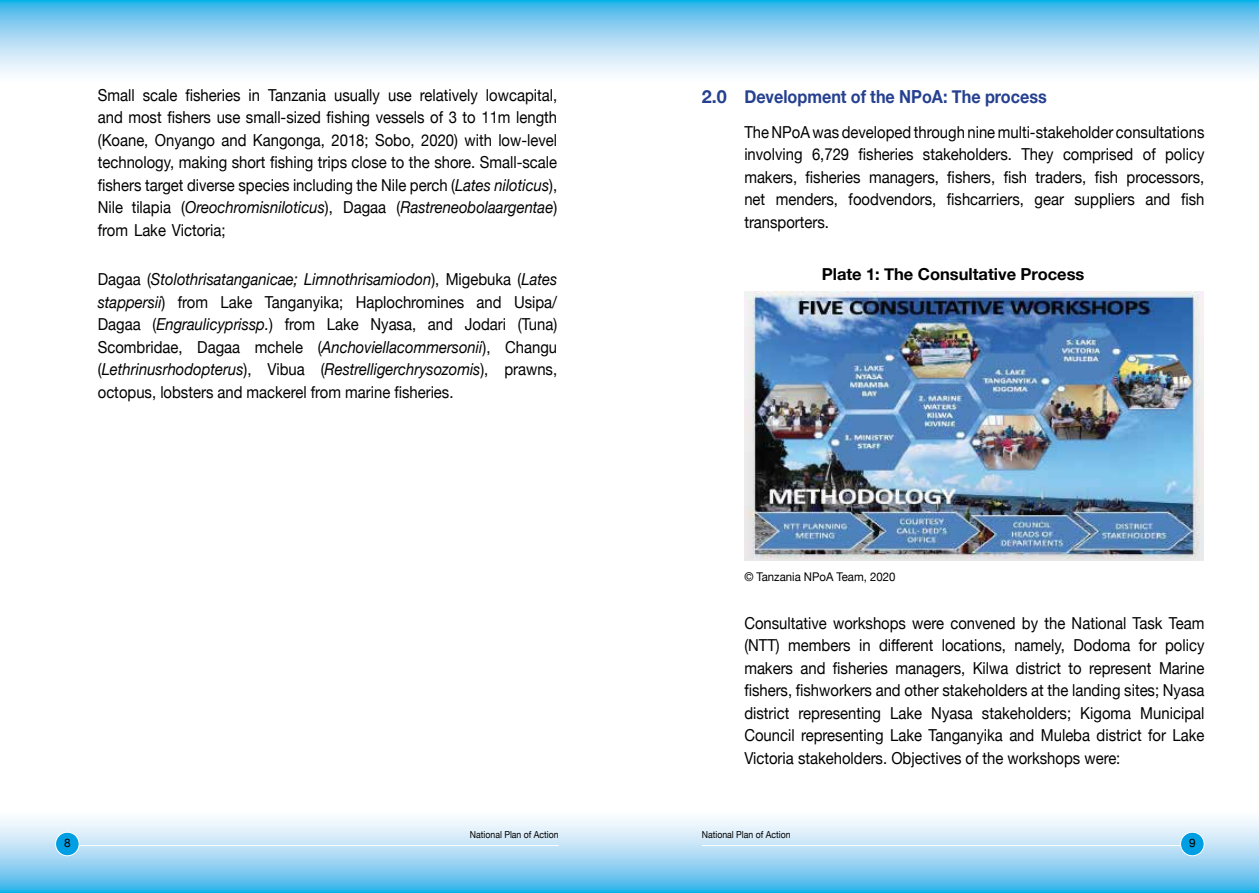
<style>
.page{position:relative;width:1259px;height:893px;background:#fff}
.page>*{position:absolute;margin:0;border:0;box-sizing:border-box;transform-origin:0 0}
.t1{font:700 18px "Helvetica Neue";color:#25408f}
.t2{font:16.5px/22.5px "Helvetica Neue";color:#000;text-align:justify;scale:.9 1}
.t3{font:700 16.5px "Helvetica Neue";color:#000}
.t4{font:12px "Helvetica Neue";color:#000;scale:.95 1}
.t5{font:11.85px "Helvetica Neue";color:#000}
.t6{font:9.6px "Helvetica Neue";color:#000;scale:.9 1}
.s1{font-style:italic}
</style>
<div class="page">
<svg style="left:0;top:818px;width:627px;height:75px"></svg>
<svg style="left:627px;top:818px;width:632px;height:75px"></svg>
<hr style="left:702px;top:845px;width:498px;height:1px;background:#fff">
<hr style="left:71px;top:845px;width:488px;height:1px;background:#fff">
<div style="left:56px;top:832px;width:23px;height:24px;background:#009fe3;border-radius:50%"></div>
<div style="left:55px;top:832px;width:24px;height:24px;border:1px solid #fff;border-radius:50%"></div>
<div style="left:1180px;top:832px;width:24px;height:24px;background:#009fe3;border-radius:50%"></div>
<div style="left:1180px;top:832px;width:24px;height:24px;border:1px solid #fff;border-radius:50%"></div>
<svg style="left:0;top:0;width:626px;height:75px"></svg>
<svg style="left:626px;top:0;width:633px;height:75px"></svg>
<img style="left:744px;top:291px;width:459px;height:270px">
<p class="t2" style="left:98px;top:85px;width:512px">Small scale fisheries in Tanzania usually use relatively lowcapital, and most fishers use small-sized fishing vessels of 3 to 11m length (Koane, Onyango and Kangonga, 2018; Sobo, 2020) with low-level technology, making short fishing trips close to the shore. Small-scale fishers target diverse species including the Nile perch (<span class="s1">Lates niloticus</span>), Nile tilapia (<span class="s1">Oreochromisniloticus</span>), Dagaa (<span class="s1">Rastreneobolaargentae</span>) from Lake Victoria;</p>
<p class="t2" style="left:98px;top:269px;width:512px">Dagaa (<span class="s1">Stolothrisatanganicae; Limnothrisamiodon</span>), Migebuka (<span class="s1">Lates stappersii</span>) from Lake Tanganyika; Haplochromines and Usipa/ Dagaa (<span class="s1">Engraulicyprissp.</span>) from Lake Nyasa, and Jodari (Tuna)<br>Scombridae, Dagaa mchele (<span class="s1">Anchoviellacommersonii</span>), Changu (<span class="s1">Lethrinusrhodopterus</span>), Vibua (<span class="s1">Restrelligerchrysozomis</span>), prawns, octopus, lobsters and mackerel from marine fisheries.</p>
<p class="t1" style="left:702px;top:82px;width:346px">2.0 Development of the NPoA: The process</p>
<p class="t2" style="left:744px;top:122px;width:513px">The NPoA was developed through nine multi-stakeholder consultations involving 6,729 fisheries stakeholders. They comprised of policy makers, fisheries managers, fishers, fish traders, fish processors, net menders, foodvendors, fishcarriers, gear suppliers and fish transporters.</p>
<p class="t3" style="left:821px;top:261px;width:264px">Plate 1: The Consultative Process</p>
<p class="t4" style="left:744px;top:568px;width:161px">© Tanzania NPoA Team, 2020</p>
<p class="t2" style="left:744px;top:612px;width:513px">Consultative workshops were convened by the National Task Team (NTT) members in different locations, namely, Dodoma for policy makers and fisheries managers, Kilwa district to represent Marine fishers, fishworkers and other stakeholders at the landing sites; Nyasa district representing Lake Nyasa stakeholders; Kigoma Municipal Council representing Lake Tanganyika and Muleba district for Lake Victoria stakeholders. Objectives of the workshops were:</p>
<p class="t6" style="left:470px;top:828px;width:100px">National Plan of Action</p>
<p class="t6" style="left:702px;top:828px;width:100px">National Plan of Action</p>
<p class="t5" style="left:64px;top:834px;width:8px">8</p>
<p class="t5" style="left:1189px;top:834px;width:8px">9</p>
</div>
